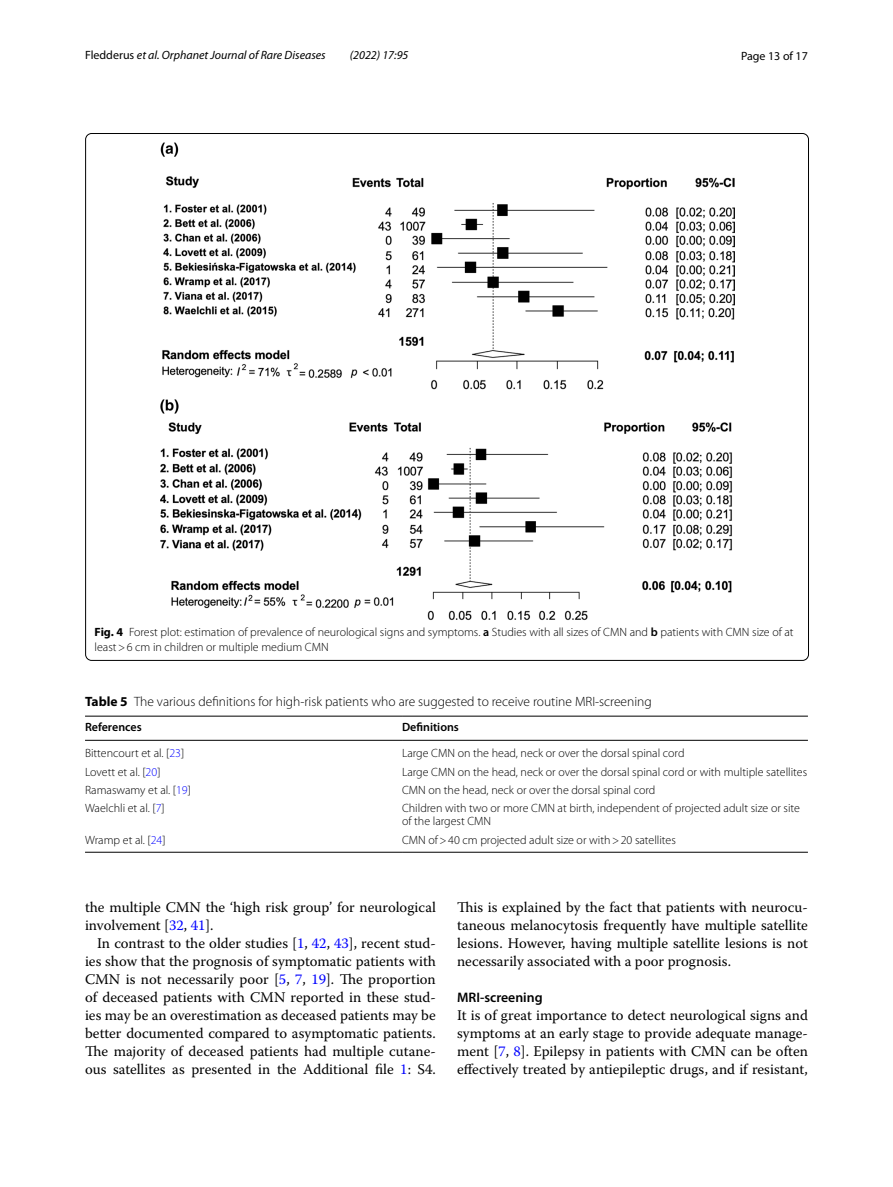
<style>
.page{position:relative;width:893px;height:1187px;background:#fff}
.page>*{position:absolute;margin:0;border:0;box-sizing:border-box;transform-origin:0 0}
.t1{font:14.7px/18px "Warnock Pro";color:#000;text-align:justify}
.t2{font:600 13.8px "Myriad Pro";color:#000}
.t3{font:300 13.5px "Myriad Pro";color:#000}
.t4{font:300 12px/15px "Myriad Pro";color:#000}
.t5{font:italic 12px "Myriad Pro";color:#000}
.t6{font:600 12px "Myriad Pro";color:#000}
.t7{font:12px "Myriad Pro";color:#000}
.s1{font-style:normal}
.s2{font-weight:700}
.s3{font-weight:600}
.s4{color:#00f}
</style>
<div class="page">
<img style="left:160px;top:142px;width:574px;height:478px">
<hr style="left:85px;top:715px;width:317px;height:1px;background:#000">
<hr style="left:85px;top:740px;width:317px;height:1px;background:#000">
<hr style="left:402px;top:715px;width:406px;height:1px;background:#000">
<hr style="left:402px;top:740px;width:406px;height:1px;background:#000">
<hr style="left:85px;top:851px;width:317px;height:1px;background:#000">
<hr style="left:402px;top:851px;width:406px;height:1px;background:#000">
<p class="t5" style="left:85px;top:48px;width:242px"><span class="s1">Fledderus</span> et al. Orphanet Journal of Rare Diseases</p>
<p class="t5" style="left:350px;top:48px;width:60px">(2022) 17:95</p>
<p class="t7" style="left:741px;top:48px;width:68px">Page 13 of 17</p>
<p class="t4" style="left:95px;top:624px;width:701px"><span class="s2">Fig. 4</span> Forest plot: estimation of prevalence of neurological signs and symptoms. <span class="s3">a</span> Studies with all sizes of CMN and <span class="s3">b</span> patients with CMN size of at least&gt;6 cm in children or multiple medium CMN</p>
<p class="t3" style="left:85px;top:694px;width:568px"><span class="s2">Table 5</span> The various definitions for high-risk patients who are suggested to receive routine MRI-screening</p>
<p class="t6" style="left:85px;top:718px;width:58px">References</p>
<p class="t6" style="left:402px;top:718px;width:58px">Definitions</p>
<p class="t4" style="left:85px;top:746px;width:101px">Bittencourt et al. [<span class="s4">23</span>]</p>
<p class="t4" style="left:402px;top:746px;width:284px">Large CMN on the head, neck or over the dorsal spinal cord</p>
<p class="t4" style="left:85px;top:764px;width:77px">Lovett et al. [<span class="s4">20</span>]</p>
<p class="t4" style="left:402px;top:764px;width:407px">Large CMN on the head, neck or over the dorsal spinal cord or with multiple satellites</p>
<p class="t4" style="left:85px;top:782px;width:107px">Ramaswamy et al. [<span class="s4">19</span>]</p>
<p class="t4" style="left:402px;top:782px;width:255px">CMN on the head, neck or over the dorsal spinal cord</p>
<p class="t4" style="left:85px;top:800px;width:81px">Waelchli et al. [<span class="s4">7</span>]</p>
<p class="t4" style="left:402px;top:801px;width:399px;line-height:13.5px">Children with two or more CMN at birth, independent of projected adult size or site of the largest CMN</p>
<p class="t4" style="left:85px;top:832px;width:82px">Wramp et al. [<span class="s4">24</span>]</p>
<p class="t4" style="left:402px;top:832px;width:275px">CMN of&gt;40 cm projected adult size or with&gt;20 satellites</p>
<p class="t1" style="left:85px;top:897px;width:352px">the multiple CMN the ‘high risk group’ for neurological involvement [<span class="s4">32</span>, <span class="s4">41</span>].</p>
<p class="t1" style="left:85px;top:933px;width:352px;text-indent:12px">In contrast to the older studies [<span class="s4">1</span>, <span class="s4">42</span>, <span class="s4">43</span>], recent stud&shy;ies show that the prognosis of symptomatic patients with CMN is not necessarily poor [<span class="s4">5</span>, <span class="s4">7</span>, <span class="s4">19</span>]. The proportion of deceased patients with CMN reported in these stud&shy;ies may be an overestimation as deceased patients may be better documented compared to asymptomatic patients.<br>The majority of deceased patients had multiple cutane&shy;ous satellites as presented in the Additional file <span class="s4">1</span>: S4.</p>
<p class="t1" style="left:457px;top:897px;width:352px">This is explained by the fact that patients with neurocu&shy;taneous melanocytosis frequently have multiple satellite lesions. However, having multiple satellite lesions is not necessarily associated with a poor prognosis.</p>
<p class="t2" style="left:457px;top:988px;width:87px">MRI‑screening</p>
<p class="t1" style="left:457px;top:1005px;width:352px">It is of great importance to detect neurological signs and symptoms at an early stage to provide adequate manage&shy;ment [<span class="s4">7</span>, <span class="s4">8</span>]. Epilepsy in patients with CMN can be often effectively treated by antiepileptic drugs, and if resistant,</p>
</div>
